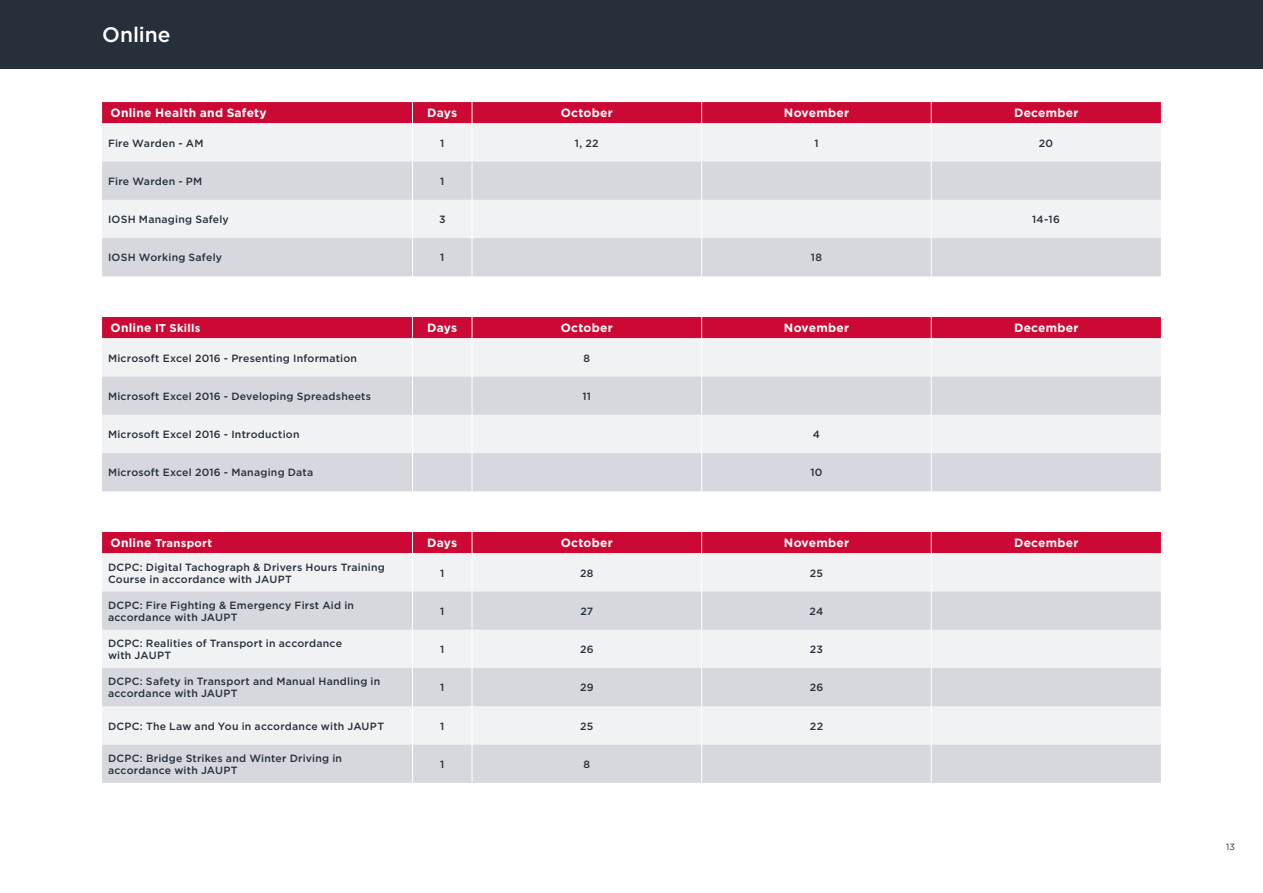
<style>
.page{position:relative;width:1263px;height:893px;background:#fff}
.page>*{position:absolute;margin:0;border:0;box-sizing:border-box;transform-origin:0 0}
.t1{font:500 21px "Gotham";color:#fff}
.t2{font:700 12px "Gotham";letter-spacing:.02em;color:#fff}
.t3{font:700 11.25px "Gotham";letter-spacing:.025em;color:#fff}
.t4{font:500 10.5px/12px "Gotham";letter-spacing:.02em;color:#25303b}
.t5{font:9px "Gotham";color:#25303b}
.s1{font-size:12px}
</style>
<div class="page">
<div style="left:102px;top:123px;width:1059px;height:39px;background:#f1f2f4"></div>
<svg style="left:102px;top:162px;width:1059px;height:114px;fill:#d6d8dd"></svg>
<hr style="left:412px;top:123px;width:1px;height:39px;background:#fff">
<hr style="left:472px;top:123px;width:1px;height:39px;background:#fff">
<hr style="left:701px;top:123px;width:1px;height:39px;background:#fff">
<hr style="left:931px;top:123px;width:1px;height:39px;background:#fff">
<hr style="left:412px;top:162px;width:1px;height:38px;background:#fff">
<hr style="left:472px;top:162px;width:1px;height:38px;background:#fff">
<hr style="left:701px;top:162px;width:1px;height:38px;background:#fff">
<hr style="left:931px;top:162px;width:1px;height:38px;background:#fff">
<hr style="left:412px;top:200px;width:1px;height:38px;background:#fff">
<hr style="left:472px;top:200px;width:1px;height:38px;background:#fff">
<hr style="left:701px;top:200px;width:1px;height:38px;background:#fff">
<hr style="left:931px;top:200px;width:1px;height:38px;background:#fff">
<hr style="left:412px;top:238px;width:1px;height:38px;background:#fff">
<hr style="left:472px;top:238px;width:1px;height:38px;background:#fff">
<hr style="left:701px;top:238px;width:1px;height:38px;background:#fff">
<hr style="left:931px;top:238px;width:1px;height:38px;background:#fff">
<div style="left:102px;top:102px;width:1059px;height:21px;background:#cc0935"></div>
<div style="left:102px;top:338px;width:1059px;height:39px;background:#f1f2f4"></div>
<svg style="left:102px;top:377px;width:1059px;height:114px;fill:#d6d8dd"></svg>
<hr style="left:412px;top:338px;width:1px;height:39px;background:#fff">
<hr style="left:472px;top:338px;width:1px;height:39px;background:#fff">
<hr style="left:701px;top:338px;width:1px;height:39px;background:#fff">
<hr style="left:931px;top:338px;width:1px;height:39px;background:#fff">
<hr style="left:412px;top:377px;width:1px;height:38px;background:#fff">
<hr style="left:472px;top:377px;width:1px;height:38px;background:#fff">
<hr style="left:701px;top:377px;width:1px;height:38px;background:#fff">
<hr style="left:931px;top:377px;width:1px;height:38px;background:#fff">
<hr style="left:412px;top:415px;width:1px;height:38px;background:#fff">
<hr style="left:472px;top:415px;width:1px;height:38px;background:#fff">
<hr style="left:701px;top:415px;width:1px;height:38px;background:#fff">
<hr style="left:931px;top:415px;width:1px;height:38px;background:#fff">
<hr style="left:412px;top:453px;width:1px;height:38px;background:#fff">
<hr style="left:472px;top:453px;width:1px;height:38px;background:#fff">
<hr style="left:701px;top:453px;width:1px;height:38px;background:#fff">
<hr style="left:931px;top:453px;width:1px;height:38px;background:#fff">
<div style="left:102px;top:317px;width:1059px;height:21px;background:#cc0935"></div>
<div style="left:0;top:0;width:638px;height:68px;background:#25303b"></div>
<div style="left:625px;top:0;width:638px;height:68px;background:#25303b"></div>
<div style="left:102px;top:553px;width:1059px;height:38px;background:#f1f2f4"></div>
<svg style="left:102px;top:591px;width:1059px;height:192px;fill:#d6d8dd"></svg>
<hr style="left:412px;top:553px;width:1px;height:38px;background:#fff">
<hr style="left:472px;top:553px;width:1px;height:38px;background:#fff">
<hr style="left:701px;top:553px;width:1px;height:38px;background:#fff">
<hr style="left:931px;top:553px;width:1px;height:38px;background:#fff">
<hr style="left:412px;top:591px;width:1px;height:39px;background:#fff">
<hr style="left:472px;top:591px;width:1px;height:39px;background:#fff">
<hr style="left:701px;top:591px;width:1px;height:39px;background:#fff">
<hr style="left:931px;top:591px;width:1px;height:39px;background:#fff">
<hr style="left:412px;top:630px;width:1px;height:38px;background:#fff">
<hr style="left:472px;top:630px;width:1px;height:38px;background:#fff">
<hr style="left:701px;top:630px;width:1px;height:38px;background:#fff">
<hr style="left:931px;top:630px;width:1px;height:38px;background:#fff">
<hr style="left:412px;top:668px;width:1px;height:38px;background:#fff">
<hr style="left:472px;top:668px;width:1px;height:38px;background:#fff">
<hr style="left:701px;top:668px;width:1px;height:38px;background:#fff">
<hr style="left:931px;top:668px;width:1px;height:38px;background:#fff">
<hr style="left:412px;top:706px;width:1px;height:39px;background:#fff">
<hr style="left:472px;top:706px;width:1px;height:39px;background:#fff">
<hr style="left:701px;top:706px;width:1px;height:39px;background:#fff">
<hr style="left:931px;top:706px;width:1px;height:39px;background:#fff">
<hr style="left:412px;top:745px;width:1px;height:38px;background:#fff">
<hr style="left:472px;top:745px;width:1px;height:38px;background:#fff">
<hr style="left:701px;top:745px;width:1px;height:38px;background:#fff">
<hr style="left:931px;top:745px;width:1px;height:38px;background:#fff">
<div style="left:102px;top:532px;width:1059px;height:21px;background:#cc0935"></div>
<h1 class="t1" style="left:102px;top:21px;width:70px">Online</h1>
<p class="t2" style="left:111px;top:105px;width:158px">Online Health and Safety</p>
<p class="t2" style="left:427px;top:105px;width:31px">Days</p>
<p class="t2" style="left:561px;top:105px;width:53px">October</p>
<p class="t2" style="left:784px;top:105px;width:67px">November</p>
<p class="t2" style="left:1014px;top:105px;width:66px">December</p>
<p class="t4" style="left:108px;top:137px;width:97px">Fire Warden - AM</p>
<p class="t4" style="left:440px;top:137px;width:6px">1</p>
<p class="t4" style="left:575px;top:137px;width:25px">1, 22</p>
<p class="t4" style="left:814px;top:137px;width:6px">1</p>
<p class="t4" style="left:1039px;top:137px;width:16px">20</p>
<p class="t4" style="left:108px;top:175px;width:96px">Fire Warden - PM</p>
<p class="t4" style="left:440px;top:175px;width:6px">1</p>
<p class="t4" style="left:108px;top:213px;width:122px">IOSH Managing Safely</p>
<p class="t4" style="left:439px;top:213px;width:8px">3</p>
<p class="t4" style="left:1032px;top:213px;width:29px">14-16</p>
<p class="t4" style="left:108px;top:252px;width:116px">IOSH Working Safely</p>
<p class="t4" style="left:440px;top:252px;width:6px">1</p>
<p class="t4" style="left:811px;top:252px;width:13px">18</p>
<p class="t3" style="left:111px;top:321px;width:91px"><span class="s1">Online</span> IT Skills</p>
<p class="t2" style="left:427px;top:320px;width:31px">Days</p>
<p class="t2" style="left:561px;top:320px;width:53px">October</p>
<p class="t2" style="left:784px;top:320px;width:67px">November</p>
<p class="t2" style="left:1014px;top:320px;width:66px">December</p>
<p class="t4" style="left:108px;top:352px;width:251px">Microsoft Excel 2016 - Presenting Information</p>
<p class="t4" style="left:583px;top:352px;width:8px">8</p>
<p class="t4" style="left:108px;top:390px;width:265px">Microsoft Excel 2016 - Developing Spreadsheets</p>
<p class="t4" style="left:583px;top:390px;width:10px">11</p>
<p class="t4" style="left:108px;top:428px;width:193px">Microsoft Excel 2016 - Introduction</p>
<p class="t4" style="left:813px;top:428px;width:9px">4</p>
<p class="t4" style="left:108px;top:467px;width:207px">Microsoft Excel 2016 - Managing Data</p>
<p class="t4" style="left:810px;top:467px;width:14px">10</p>
<p class="t3" style="left:111px;top:536px;width:103px"><span class="s1">Online</span> Transport</p>
<p class="t2" style="left:427px;top:535px;width:31px">Days</p>
<p class="t2" style="left:561px;top:535px;width:53px">October</p>
<p class="t2" style="left:784px;top:535px;width:67px">November</p>
<p class="t2" style="left:1014px;top:535px;width:66px">December</p>
<p class="t4" style="left:108px;top:561px;width:278px">DCPC: Digital Tachograph &amp; Drivers Hours Training<br>Course in accordance with JAUPT</p>
<p class="t4" style="left:440px;top:567px;width:6px">1</p>
<p class="t4" style="left:580px;top:567px;width:15px">28</p>
<p class="t4" style="left:810px;top:567px;width:15px">25</p>
<p class="t4" style="left:108px;top:599px;width:247px">DCPC: Fire Fighting &amp; Emergency First Aid in accordance with JAUPT</p>
<p class="t4" style="left:440px;top:605px;width:6px">1</p>
<p class="t4" style="left:580px;top:605px;width:14px">27</p>
<p class="t4" style="left:810px;top:605px;width:15px">24</p>
<p class="t4" style="left:108px;top:637px;width:235px">DCPC: Realities of Transport in accordance with JAUPT</p>
<p class="t4" style="left:440px;top:643px;width:6px">1</p>
<p class="t4" style="left:580px;top:643px;width:15px">26</p>
<p class="t4" style="left:810px;top:643px;width:15px">23</p>
<p class="t4" style="left:108px;top:675px;width:274px">DCPC: Safety in Transport and Manual Handling in accordance with JAUPT</p>
<p class="t4" style="left:440px;top:681px;width:6px">1</p>
<p class="t4" style="left:580px;top:681px;width:15px">29</p>
<p class="t4" style="left:810px;top:681px;width:15px">26</p>
<p class="t4" style="left:108px;top:720px;width:278px">DCPC: The Law and You in accordance with JAUPT</p>
<p class="t4" style="left:440px;top:720px;width:6px">1</p>
<p class="t4" style="left:580px;top:720px;width:15px">25</p>
<p class="t4" style="left:810px;top:720px;width:15px">22</p>
<p class="t4" style="left:108px;top:752px;width:236px">DCPC: Bridge Strikes and Winter Driving in accordance with JAUPT</p>
<p class="t4" style="left:440px;top:758px;width:6px">1</p>
<p class="t4" style="left:583px;top:758px;width:8px">8</p>
<p class="t5" style="left:1226px;top:841px;width:10px">13</p>
</div>
